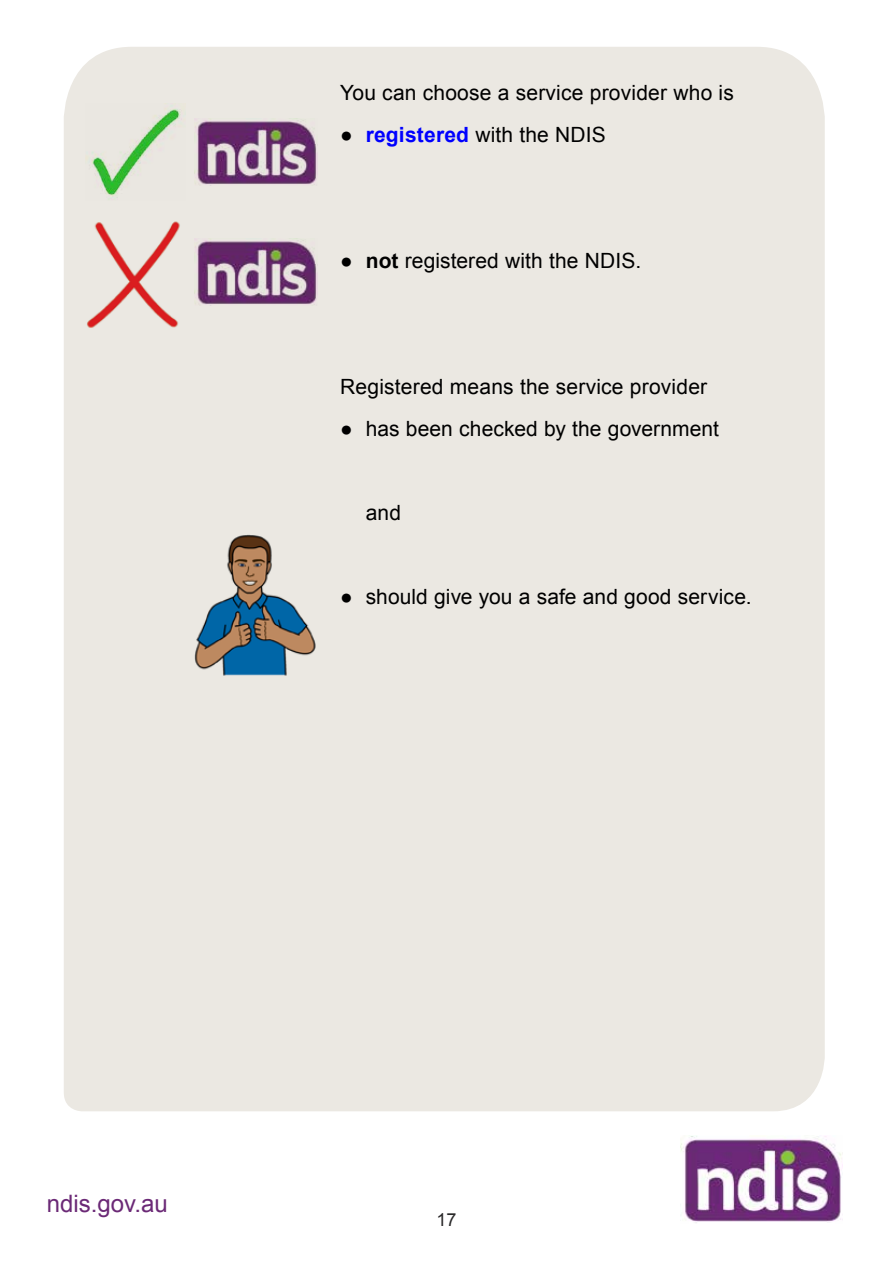
<style>
.page{position:relative;width:893px;height:1263px;background:#fff}
.page>*{position:absolute;margin:0;border:0;box-sizing:border-box;transform-origin:0 0}
.t1{font:24px "Arial";color:#6b2976}
.t2{font:21px "Arial";letter-spacing:.01em;color:#000}
.t3{font:18px "Arial";color:#292829}
.s1{font-weight:700;color:#00f}
.s2{font-weight:700}
</style>
<div class="page">
<img style="left:680px;top:1136px;width:162px;height:87px">
<div style="left:64px;top:47px;width:761px;height:1064px;background:#ebe8e2"></div>
<img style="left:85px;top:103px;width:101px;height:97px">
<img style="left:194px;top:118px;width:124px;height:68px">
<img style="left:194px;top:238px;width:124px;height:68px">
<img style="left:85px;top:219px;width:101px;height:112px">
<img style="left:191px;top:534px;width:128px;height:144px">
<p class="t2" style="left:340px;top:79px;width:395px">You can choose a service provider who is</p>
<p class="t2" style="left:340px;top:121px;width:267px">● <span class="s1">registered</span> with the NDIS</p>
<p class="t2" style="left:340px;top:247px;width:303px">● <span class="s2">not</span> registered with the NDIS.</p>
<p class="t2" style="left:340px;top:373px;width:369px">Registered means the service provider</p>
<p class="t2" style="left:340px;top:415px;width:380px">● has been checked by the government</p>
<p class="t2" style="left:366px;top:499px;width:37px">and</p>
<p class="t2" style="left:340px;top:583px;width:413px">● should give you a safe and good service.</p>
<p class="t1" style="left:47px;top:1188px;width:122px">ndis.gov.au</p>
<p class="t3" style="left:436px;top:1208px;width:22px">17</p>
</div>
